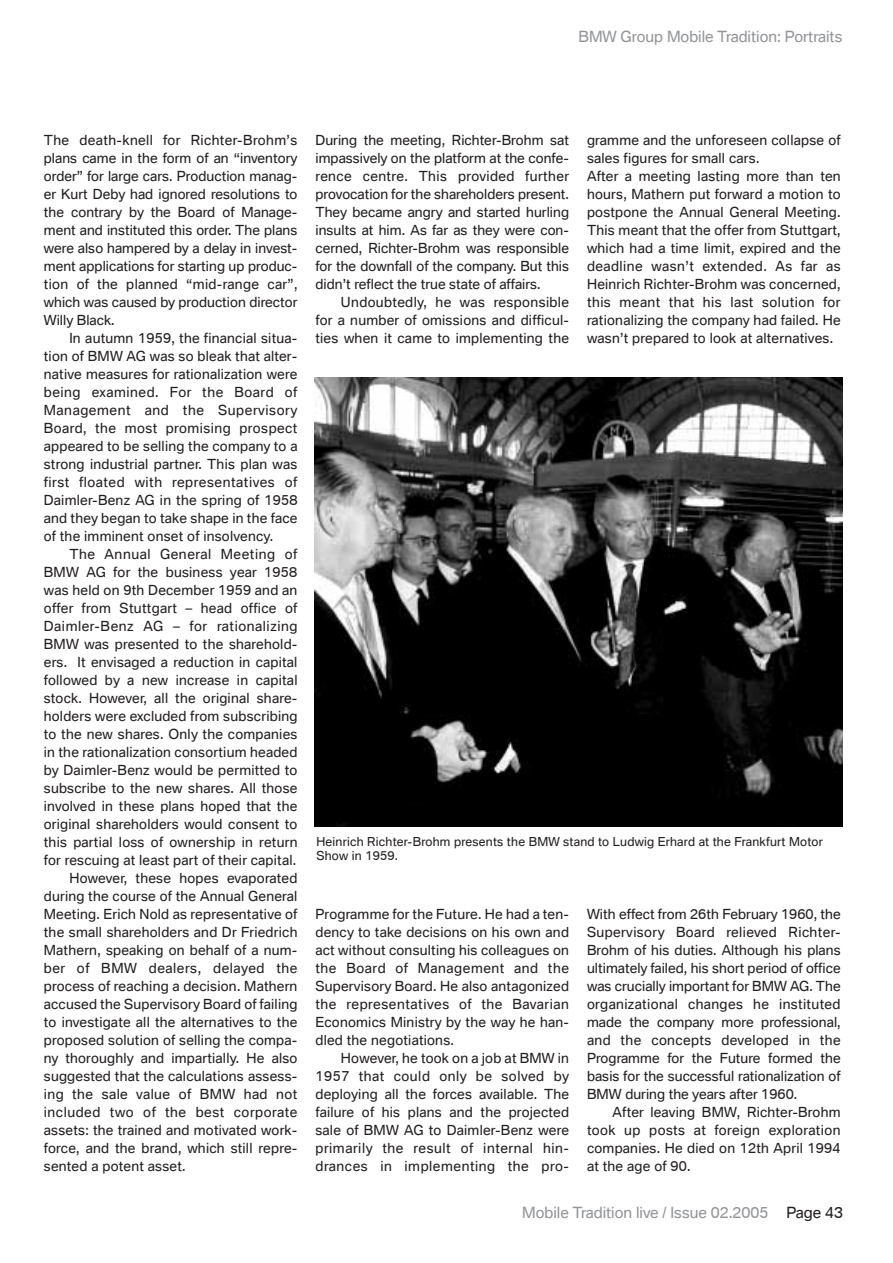
<style>
.page{position:relative;width:893px;height:1263px;background:#fff}
.page>*{position:absolute;margin:0;border:0;box-sizing:border-box;transform-origin:0 0}
.t1{font:15px "BMW Type";color:#939598}
.t2{font:13.5px/18px "BMW Type";letter-spacing:.02em;color:#231f20;text-align:justify}
.t3{font:13.5px "BMW Type";letter-spacing:.04em;color:#231f20}
.t4{font:12px/14.4px "BMW Type";letter-spacing:.02em;color:#231f20}
.s1{color:#231f20}
</style>
<div class="page">
<img style="left:315px;top:378px;width:527px;height:448px">
<p class="t1" style="left:578px;top:28px;width:265px">BMW Group Mobile Tradition: Portraits</p>
<p class="t2" style="left:44px;top:131px;width:255px">The death-knell for Richter-Brohm’s plans came in the form of an “inventory order” for large cars. Production manag&shy;er Kurt Deby had ignored resolutions to the contrary by the Board of Manage&shy;ment and instituted this order. The plans were also hampered by a delay in invest&shy;ment applications for starting up produc&shy;tion of the planned “mid-range car”, which was caused by production director Willy Black.</p>
<p class="t2" style="left:44px;top:329px;width:255px;text-indent:26px">In autumn 1959, the financial situa&shy;tion of BMW AG was so bleak that alter&shy;native measures for rationalization were being examined. For the Board of Management and the Supervisory Board, the most promising prospect appeared to be selling the company to a strong industrial partner. This plan was first floated with representatives of Daimler-Benz AG in the spring of 1958 and they began to take shape in the face of the imminent onset of insolvency.</p>
<p class="t3" style="left:69px;top:546px;width:229px">The Annual General Meeting of</p>
<p class="t2" style="left:44px;top:563px;width:255px">BMW AG for the business year 1958</p>
<p class="t2" style="left:44px;top:581px;width:255px">was held on 9th December 1959 and an</p>
<p class="t2" style="left:44px;top:599px;width:255px">offer from Stuttgart – head office of</p>
<p class="t3" style="left:44px;top:618px;width:255px">Daimler-Benz AG – for rationalizing</p>
<p class="t2" style="left:44px;top:635px;width:255px">BMW was presented to the sharehold-</p>
<p class="t2" style="left:44px;top:653px;width:255px">ers. It envisaged a reduction in capital</p>
<p class="t2" style="left:44px;top:671px;width:255px">followed by a new increase in capital</p>
<p class="t2" style="left:44px;top:689px;width:255px">stock. However, all the original share-</p>
<p class="t2" style="left:44px;top:707px;width:255px">holders were excluded from subscribing</p>
<p class="t2" style="left:44px;top:725px;width:255px">to the new shares. Only the companies</p>
<p class="t2" style="left:44px;top:743px;width:255px">in the rationalization consortium headed</p>
<p class="t2" style="left:44px;top:761px;width:255px">by Daimler-Benz would be permitted to</p>
<p class="t2" style="left:44px;top:779px;width:255px">subscribe to the new shares. All those</p>
<p class="t2" style="left:44px;top:797px;width:255px">involved in these plans hoped that the</p>
<p class="t2" style="left:44px;top:815px;width:255px">original shareholders would consent to</p>
<p class="t2" style="left:44px;top:833px;width:255px">this partial loss of ownership in return</p>
<p class="t2" style="left:44px;top:851px;width:254px">for rescuing at least part of their capital.</p>
<p class="t2" style="left:69px;top:869px;width:229px">However, these hopes evaporated</p>
<p class="t2" style="left:44px;top:887px;width:255px">during the course of the Annual General</p>
<p class="t2" style="left:44px;top:905px;width:255px">Meeting. Erich Nold as representative of</p>
<p class="t2" style="left:44px;top:923px;width:255px">the small shareholders and Dr Friedrich</p>
<p class="t2" style="left:44px;top:941px;width:255px">Mathern, speaking on behalf of a num-</p>
<p class="t3" style="left:44px;top:960px;width:255px">ber of BMW dealers, delayed the</p>
<p class="t2" style="left:44px;top:977px;width:255px">process of reaching a decision. Mathern</p>
<p class="t2" style="left:44px;top:995px;width:255px">accused the Supervisory Board of failing</p>
<p class="t2" style="left:44px;top:1013px;width:255px">to investigate all the alternatives to the</p>
<p class="t2" style="left:44px;top:1031px;width:255px">proposed solution of selling the compa-</p>
<p class="t2" style="left:44px;top:1049px;width:255px">ny thoroughly and impartially. He also</p>
<p class="t2" style="left:44px;top:1067px;width:255px">suggested that the calculations assess-</p>
<p class="t2" style="left:44px;top:1085px;width:255px">ing the sale value of BMW had not</p>
<p class="t3" style="left:44px;top:1104px;width:255px">included two of the best corporate</p>
<p class="t2" style="left:44px;top:1121px;width:255px">assets: the trained and motivated work-</p>
<p class="t2" style="left:44px;top:1139px;width:255px">force, and the brand, which still repre-</p>
<p class="t2" style="left:44px;top:1157px;width:143px">sented a potent asset.</p>
<p class="t2" style="left:315px;top:131px;width:255px">During the meeting, Richter-Brohm sat impassively on the platform at the confe&shy;rence centre. This provided further provocation for the shareholders present.<br>They became angry and started hurling insults at him. As far as they were con&shy;cerned, Richter-Brohm was responsible for the downfall of the company. But this didn’t reflect the true state of affairs.</p>
<p class="t2" style="left:315px;top:293px;width:255px;text-indent:26px">Undoubtedly, he was responsible for a number of omissions and difficul&shy;ties when it came to implementing the</p>
<p class="t2" style="left:587px;top:131px;width:255px;text-align:left">gramme and the unforeseen collapse of sales figures for small cars.<br>After a meeting lasting more than ten hours, Mathern put forward a motion to postpone the Annual General Meeting.<br>This meant that the offer from Stuttgart, which had a time limit, expired and the deadline wasn’t extended. As far as Heinrich Richter-Brohm was concerned, this meant that his last solution for rationalizing the company had failed. He wasn’t prepared to look at alternatives.</p>
<p class="t4" style="left:316px;top:834px;width:508px">Heinrich Richter-Brohm presents the BMW stand to Ludwig Erhard at the Frankfurt Motor<br>Show in 1959.</p>
<p class="t2" style="left:587px;top:905px;width:255px">With effect from 26th February 1960, the Supervisory Board relieved Richter-Brohm of his duties. Although his plans ultimately failed, his short period of office was crucially important for BMW AG. The organizational changes he instituted made the company more professional, and the concepts developed in the Programme for the Future formed the basis for the successful rationalization of BMW during the years after 1960.</p>
<p class="t2" style="left:587px;top:1103px;width:255px;text-indent:26px">After leaving BMW, Richter-Brohm took up posts at foreign exploration companies. He died on 12th April 1994 at the age of 90.</p>
<p class="t1" style="left:522px;top:1204px;width:322px">Mobile Tradition live / Issue 02.2005 <span class="s1">Page 43</span></p>
<p class="t2" style="left:315px;top:905px;width:255px">Programme for the Future. He had a ten&shy;dency to take decisions on his own and act without consulting his colleagues on the Board of Management and the Supervisory Board. He also antagonized the representatives of the Bavarian Economics Ministry by the way he han&shy;dled the negotiations.</p>
<p class="t2" style="left:315px;top:1049px;width:255px;text-indent:26px">However, he took on a job at BMW in 1957 that could only be solved by deploying all the forces available. The failure of his plans and the projected sale of BMW AG to Daimler-Benz were primarily the result of internal hin&shy;drances in implementing the pro-</p>
</div>
